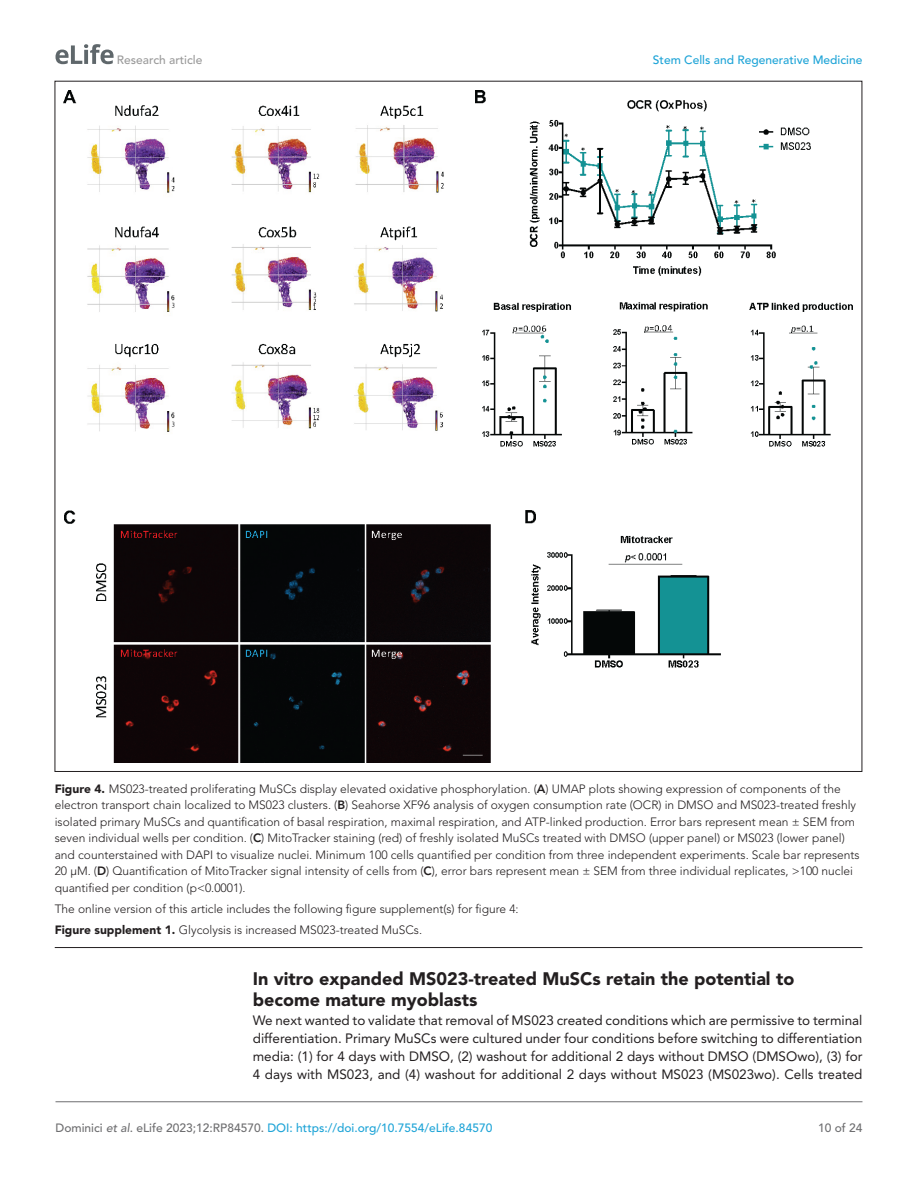
<style>
.page{position:relative;width:918px;height:1188px;background:#fff}
.page>*{position:absolute;margin:0;border:0;box-sizing:border-box;transform-origin:0 0}
.t1{font:900 18px/21px "Avenir LT Std";color:#231f20}
.t2{font:13.5px/18px "Avenir LT Std";color:#231f20;text-align:justify}
.t3{font:300 12px/16.5px "Avenir LT Std";color:#231f20}
.t4{font:500 12px "Avenir LT Std";color:#1ea4d7}
.t5{font:500 12px "Avenir LT Std";color:#9a9a9a}
.t6{font:500 12px "Avenir LT Std";color:#6e6e70}
.s1{font-weight:900}
.s2{font-weight:800}
.s3{color:#6e6e70}
.s4{font-style:italic;color:#6e6e70}
</style>
<div class="page">
<svg style="left:56px;top:44px;width:58px;height:20px"></svg>
<hr style="left:56px;top:1101px;width:806px;height:1px;background:#6e6e70">
<hr style="left:55px;top:947px;width:807px;height:1px;background:#231f20">
<img style="left:64px;top:90px;width:789px;height:672px">
<p class="t5" style="left:117px;top:53px;width:87px">Research article</p>
<p class="t4" style="left:653px;top:53px;width:211px">Stem Cells and Regenerative Medicine</p>
<p class="t3" style="left:55px;top:780px;width:807px"><span class="s1">Figure 4.</span> MS023-treated proliferating MuSCs display elevated oxidative phosphorylation. (<span class="s2">A</span>) UMAP plots showing expression of components of the electron transport chain localized to MS023 clusters. (<span class="s2">B</span>) Seahorse XF96 analysis of oxygen consumption rate (OCR) in DMSO and MS023-treated freshly isolated primary MuSCs and quantification of basal respiration, maximal respiration, and ATP-linked production. Error bars represent mean ± SEM from seven individual wells per condition. (<span class="s2">C</span>) MitoTracker staining (red) of freshly isolated MuSCs treated with DMSO (upper panel) or MS023 (lower panel) and counterstained with DAPI to visualize nuclei. Minimum 100 cells quantified per condition from three independent experiments. Scale bar represents 20 μM. (<span class="s2">D</span>) Quantification of MitoTracker signal intensity of cells from (<span class="s2">C</span>), error bars represent mean ± SEM from three individual replicates, &gt;100 nuclei quantified per condition (p&lt;0.0001).</p>
<p class="t3" style="left:55px;top:898px;width:466px;line-height:21px">The online version of this article includes the following figure supplement(s) for figure 4:<br><span class="s1">Figure supplement 1.</span> Glycolysis is increased MS023-treated MuSCs.</p>
<h1 class="t1" style="left:253px;top:968px;width:543px">In vitro expanded MS023-treated MuSCs retain the potential to become mature myoblasts</h1>
<p class="t2" style="left:253px;top:1012px;width:611px">We next wanted to validate that removal of MS023 created conditions which are permissive to terminal differentiation. Primary MuSCs were cultured under four conditions before switching to differentiation media: (1) for 4 days with DMSO, (2) washout for additional 2 days without DMSO (DMSOwo), (3) for 4 days with MS023, and (4) washout for additional 2 days without MS023 (MS023wo). Cells treated</p>
<p class="t4" style="left:56px;top:1121px;width:438px"><span class="s3">Dominici</span> <span class="s4">et al</span><span class="s3">. eLife 2023;12:RP84570.</span> DOI: https://doi.org/10.7554/eLife.84570</p>
<p class="t6" style="left:818px;top:1121px;width:46px">10 of 24</p>
</div>
